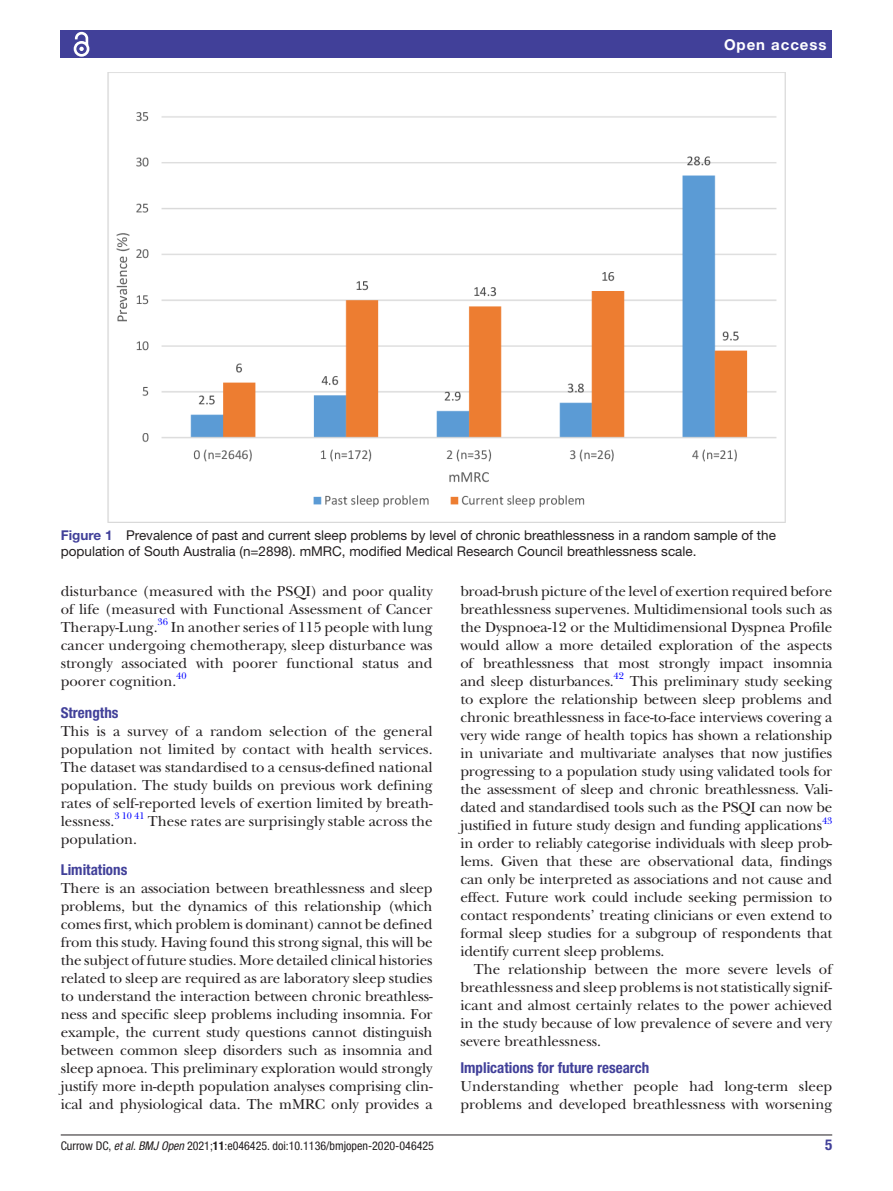
<style>
.page{position:relative;width:893px;height:1191px;background:#fff}
.page>*{position:absolute;margin:0;border:0;box-sizing:border-box;transform-origin:0 0}
.t1{font:15px/18px "New Baskerville";color:#231f20;text-align:justify}
.t2{font:700 condensed 15px "Helvetica Neue LT Std";color:#414099}
.t3{font:700 15px "Helvetica Neue LT Std";letter-spacing:.065em;color:#fff}
.t4{font:13.5px/16.2px "Helvetica Neue LT Std";color:#231f20}
.t5{font:condensed 12px "Helvetica Neue LT Std";color:#231f20}
.t6{font:9.9px "New Baskerville";color:#00f}
.s1{font-weight:700;color:#414099}
.s2{font-style:italic}
.s3{font-weight:700}
</style>
<div class="page">
<hr style="left:61px;top:1134px;width:771px;height:1px;background:#231f20">
<div style="left:61px;top:31px;width:771px;height:27px;background:#414099"></div>
<svg style="left:73px;top:31px;width:17px;height:26px"></svg>
<img style="left:107px;top:73px;width:679px;height:449px">
<p class="t3" style="left:724px;top:35px;width:104px">Open access</p>
<p class="t4" style="left:61px;top:527px;width:717px"><span class="s1">Figure 1</span> Prevalence of past and current sleep problems by level of chronic breathlessness in a random sample of the population of South Australia (n=2898). mMRC, modified Medical Research Council breathlessness scale.</p>
<p class="t1" style="left:61px;top:582px;width:373px">disturbance (measured with the PSQI) and poor quality of life (measured with Functional Assessment of Cancer Therapy-Lung.</p>
<p class="t6" style="left:158px;top:616px;width:12px">36</p>
<p class="t1" style="left:61px;top:618px;width:373px;text-indent:110px">In another series of 115 people with lung cancer undergoing chemotherapy, sleep disturbance was strongly associated with poorer functional status and poorer cognition.</p>
<p class="t6" style="left:176px;top:670px;width:12px">40</p>
<p class="t2" style="left:61px;top:703px;width:59px">Strengths</p>
<p class="t1" style="left:61px;top:722px;width:373px">This is a survey of a random selection of the general population not limited by contact with health services.<br>The dataset was standardised to a census-defined national population. The study builds on previous work defining rates of self-reported levels of exertion limited by breath&shy;lessness.</p>
<p class="t6" style="left:114px;top:810px;width:32px">3 10 41</p>
<p class="t1" style="left:148px;top:812px;width:286px">These rates are surprisingly stable across the</p>
<p class="t1" style="left:61px;top:830px;width:78px">population.</p>
<p class="t2" style="left:61px;top:861px;width:68px">Limitations</p>
<p class="t1" style="left:61px;top:879px;width:373px">There is an association between breathlessness and sleep problems, but the dynamics of this relationship (which comes first, which problem is dominant) cannot be defined from this study. Having found this strong signal, this will be the subject of future studies. More detailed clinical histories related to sleep are required as are laboratory sleep studies to understand the interaction between chronic breathless&shy;ness and specific sleep problems including insomnia. For example, the current study questions cannot distinguish between common sleep disorders such as insomnia and sleep apnoea. This preliminary exploration would strongly justify more in-depth population analyses comprising clin&shy;ical and physiological data. The mMRC only provides a</p>
<p class="t1" style="left:460px;top:582px;width:373px">broad-brush picture of the level of exertion required before breathlessness supervenes. Multidimensional tools such as the Dyspnoea-12 or the Multidimensional Dyspnea Profile would allow a more detailed exploration of the aspects of breathlessness that most strongly impact insomnia and sleep disturbances.<sup>42</sup> This preliminary study seeking to explore the relationship between sleep problems and chronic breathlessness in face-to-face interviews covering a very wide range of health topics has shown a relationship in univariate and multivariate analyses that now justifies progressing to a population study using validated tools for the assessment of sleep and chronic breathlessness. Vali&shy;dated and standardised tools such as the PSQI can now be justified in future study design and funding applications</p>
<p class="t6" style="left:822px;top:814px;width:12px">43</p>
<p class="t1" style="left:460px;top:834px;width:373px">in order to reliably categorise individuals with sleep prob&shy;lems. Given that these are observational data, findings can only be interpreted as associations and not cause and effect. Future work could include seeking permission to contact respondents’ treating clinicians or even extend to formal sleep studies for a subgroup of respondents that identify current sleep problems.</p>
<p class="t1" style="left:460px;top:960px;width:373px;text-indent:14px">The relationship between the more severe levels of breathlessness and sleep problems is not statistically signif&shy;icant and almost certainly relates to the power achieved in the study because of low prevalence of severe and very severe breathlessness.</p>
<p class="t2" style="left:460px;top:1059px;width:190px">Implications for future research</p>
<p class="t1" style="left:460px;top:1077px;width:373px">Understanding whether people had long-term sleep problems and developed breathlessness with worsening</p>
<p class="t5" style="left:61px;top:1138px;width:375px">Currow DC, <span class="s2">et al</span>. <span class="s2">BMJ Open</span> 2021;<span class="s3">11</span>:e046425. doi:10.1136/bmjopen-2020-046425</p>
<p class="t2" style="left:825px;top:1135px;width:9px">5</p>
</div>
